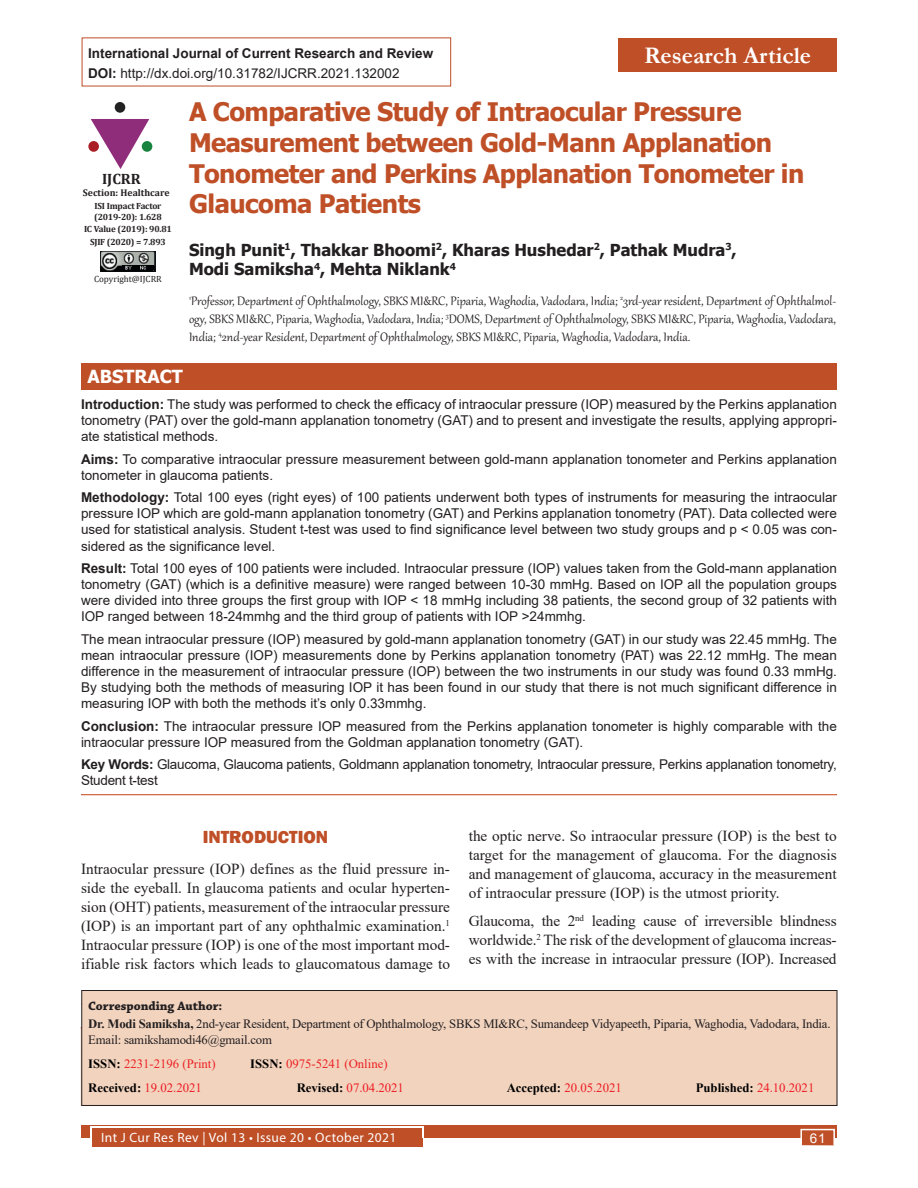
<style>
.page{position:relative;width:918px;height:1188px;background:#fff}
.page>*{position:absolute;margin:0;border:0;box-sizing:border-box;transform-origin:0 0}
.Article_title{font:700 25.5px/30.6px "Tahoma";letter-spacing:-.02em;color:#bf4f27}
.Articles{font:700 24px "Garamond";color:#fff}
.Head_1{font:800 18px "Franklin Gothic";color:#bf4f27}
.t1{font:700 18px "Tahoma";color:#fff}
.Author_name{font:700 16.5px/19.8px "Tahoma";color:#231f20}
.Text_copy{font:15.3px/18.9px "Times New Roman";color:#231f20;text-align:justify}
.Author_affiliation{font:15px/18px "Gabriola";color:#231f20;text-align:justify}
.t2{font:700 15px "Cambria";color:#231f20}
.Abstract_text{font:13.5px/16.2px "Arial";color:#231f20;text-align:justify}
.Keywords{font:13.5px/16.2px "Arial";letter-spacing:-.02em;color:#231f20}
.t3{font:700 13.5px "Arial";color:#231f20}
.t4{font:13.5px "Myriad Pro";letter-spacing:.03em;color:#fff}
.t5{font:13.5px "Arial";color:#fff}
.Corresponding_text{font:12.75px/15.3px "Times New Roman";letter-spacing:-.015em;color:#231f20}
.Corresponding_text-2{font:12.75px "Times New Roman";color:#ed1c24}
.Corresponding_text-3{font:12.75px "Times New Roman";color:#ed2224}
.Corresponding_head{font:700 12.75px "Chaparral Pro";color:#231f20}
.Corresponding_text-4{font:700 12.75px "Times New Roman";color:#000}
.t6{font:700 9.75px "Cambria";color:#231f20}
.t7{font:700 9px/10.8px "Cambria";letter-spacing:-.02em;color:#231f20}
.Text{font:9px "Cambria";color:#231f20}
.s1{font-weight:700}
.s2{font-weight:700;color:#000}
.s3{font-weight:400;color:#ed1c24}
</style>
<div class="page">
<div style="left:81px;top:1125px;width:756px;height:13px;background:#bf4f27"></div>
<div style="left:92px;top:1128px;width:330px;height:19px;background:#bf4f27"></div>
<hr style="left:90px;top:1127px;width:333px;height:1px;background:#fff">
<svg style="left:90px;top:1128px;width:2px;height:10px"></svg>
<svg style="left:422px;top:1127px;width:2px;height:11px"></svg>
<div style="left:800px;top:1129px;width:35px;height:17px;background:#bf4f27;border:2px solid #fff"></div>
<div style="left:81px;top:990px;width:756px;height:116px;background:#f2d3be;border:1px solid #231f20"></div>
<div style="left:618px;top:38px;width:219px;height:34px;background:#bf4f27"></div>
<svg style="left:91px;top:119px;width:58px;height:50px"></svg>
<div style="left:142px;top:141px;width:10px;height:11px;background:#198340;border-radius:50%"></div>
<div style="left:115px;top:102px;width:10px;height:11px;background:#232222;border-radius:50%"></div>
<div style="left:88px;top:141px;width:11px;height:11px;background:#ab1e23;border-radius:50%"></div>
<img style="left:101px;top:252px;width:54px;height:19px">
<img style="left:123px;top:265px;width:31px;height:5px">
<hr style="left:81px;top:794px;width:756px;height:1px;background:#cd562c">
<div style="left:81px;top:363px;width:756px;height:27px;background:#bf4f27"></div>
<p class="t3" style="left:88px;top:43px;width:347px">International Journal of Current Research and Review</p>
<p class="Articles" style="left:644px;top:39px;width:169px">Research Article</p>
<p class="Abstract_text" style="left:88px;top:65px;width:313px"><span class="s1">DOI:</span> http://dx.doi.org/10.31782/IJCRR.2021.132002</p>
<p class="t2" style="left:102px;top:168px;width:40px">IJCRR</p>
<p class="t6" style="left:83px;top:186px;width:88px">Section: Healthcare</p>
<p class="t7" style="left:94px;top:200px;width:69px">ISI Impact Factor (2019-20): 1.628</p>
<p class="t7" style="left:84px;top:224px;width:89px">IC Value (2019): 90.81</p>
<p class="t7" style="left:90px;top:236px;width:77px">SJIF (2020) = 7.893</p>
<p class="Text" style="left:94px;top:273px;width:69px">Copyright@IJCRR</p>
<p class="Article_title" style="left:189px;top:98px;width:617px">A Comparative Study of Intraocular Pressure Measurement between Gold-Mann Applanation Tonometer and Perkins Applanation Tonometer in Glaucoma Patients</p>
<p class="Author_name" style="left:189px;top:240px;width:549px">Singh Punit<sup>1</sup>, Thakkar Bhoomi<sup>2</sup>, Kharas Hushedar<sup>2</sup>, Pathak Mudra<sup>3</sup>,<br>Modi Samiksha<sup>4</sup>, Mehta Niklank<sup>4</sup></p>
<p class="Author_affiliation" style="left:189px;top:291px;width:649px"><sup>1</sup>Professor, Department of Ophthalmology, SBKS MI&amp;RC, Piparia, Waghodia, Vadodara, India; <sup>2</sup>3rd-year resident, Department of Ophthalmol&shy;ogy, SBKS MI&amp;RC, Piparia, Waghodia, Vadodara, India; <sup>3</sup>DOMS, Department of Ophthalmology, SBKS MI&amp;RC, Piparia, Waghodia, Vadodara, India; <sup>4</sup>2nd-year Resident, Department of Ophthalmology, SBKS MI&amp;RC, Piparia, Waghodia, Vadodara, India.</p>
<p class="t1" style="left:87px;top:364px;width:97px">ABSTRACT</p>
<p class="Abstract_text" style="left:81px;top:396px;width:757px"><span class="s1">Introduction:</span> The study was performed to check the efficacy of intraocular pressure (IOP) measured by the Perkins applanation tonometry (PAT) over the gold-mann applanation tonometry (GAT) and to present and investigate the results, applying appropri&shy;ate statistical methods.</p>
<p class="Abstract_text" style="left:81px;top:451px;width:757px"><span class="s1">Aims:</span> To comparative intraocular pressure measurement between gold-mann applanation tonometer and Perkins applanation tonometer in glaucoma patients.</p>
<p class="Abstract_text" style="left:81px;top:489px;width:758px"><span class="s1">Methodology:</span> Total 100 eyes (right eyes) of 100 patients underwent both types of instruments for measuring the intraocular pressure IOP which are gold-mann applanation tonometry (GAT) and Perkins applanation tonometry (PAT). Data collected were used for statistical analysis. Student t-test was used to find significance level between two study groups and p &lt; 0.05 was con&shy;sidered as the significance level.</p>
<p class="Abstract_text" style="left:81px;top:560px;width:757px"><span class="s1">Result:</span> Total 100 eyes of 100 patients were included. Intraocular pressure (IOP) values taken from the Gold-mann applanation tonometry (GAT) (which is a definitive measure) were ranged between 10-30 mmHg. Based on IOP all the population groups were divided into three groups the first group with IOP &lt; 18 mmHg including 38 patients, the second group of 32 patients with IOP ranged between 18-24mmhg and the third group of patients with IOP &gt;24mmhg.</p>
<p class="Abstract_text" style="left:81px;top:631px;width:758px">The mean intraocular pressure (IOP) measured by gold-mann applanation tonometry (GAT) in our study was 22.45 mmHg. The mean intraocular pressure (IOP) measurements done by Perkins applanation tonometry (PAT) was 22.12 mmHg. The mean difference in the measurement of intraocular pressure (IOP) between the two instruments in our study was found 0.33 mmHg.<br>By studying both the methods of measuring IOP it has been found in our study that there is not much significant difference in measuring IOP with both the methods it’s only 0.33mmhg.</p>
<p class="Abstract_text" style="left:81px;top:718px;width:757px"><span class="s1">Conclusion:</span> The intraocular pressure IOP measured from the Perkins applanation tonometer is highly comparable with the intraocular pressure IOP measured from the Goldman applanation tonometry (GAT).</p>
<p class="Keywords" style="left:81px;top:756px;width:757px"><span class="s1">Key Words:</span> Glaucoma, Glaucoma patients, Goldmann applanation tonometry, Intraocular pressure, Perkins applanation tonometry,<br>Student t-test</p>
<p class="Head_1" style="left:203px;top:826px;width:127px">INTRODUCTION</p>
<p class="Text_copy" style="left:81px;top:859px;width:371px">Intraocular pressure (IOP) defines as the fluid pressure in&shy;side the eyeball. In glaucoma patients and ocular hyperten&shy;sion (OHT) patients, measurement of the intraocular pressure (IOP) is an important part of any ophthalmic examination.<sup>1<br></sup>Intraocular pressure (IOP) is one of the most important mod&shy;ifiable risk factors which leads to glaucomatous damage to</p>
<p class="Text_copy" style="left:469px;top:826px;width:369px">the optic nerve. So intraocular pressure (IOP) is the best to target for the management of glaucoma. For the diagnosis and management of glaucoma, accuracy in the measurement of intraocular pressure (IOP) is the utmost priority.</p>
<p class="Text_copy" style="left:469px;top:911px;width:369px">Glaucoma, the 2<sup>nd</sup> leading cause of irreversible blindness worldwide.<sup>2</sup> The risk of the development of glaucoma increas&shy;es with the increase in intraocular pressure (IOP). Increased</p>
<p class="Corresponding_head" style="left:88px;top:998px;width:136px">Corresponding Author:</p>
<p class="Corresponding_text" style="left:88px;top:1016px;width:744px"><span class="s1">Dr. Modi Samiksha,</span> 2nd-year Resident, Department of Ophthalmology, SBKS MI&amp;RC, Sumandeep Vidyapeeth, Piparia, Waghodia, Vadodara, India.<br>Email: samikshamodi46@gmail.com</p>
<p class="Corresponding_text-3" style="left:88px;top:1055px;width:129px"><span class="s2">ISSN:</span> 2231-2196 (Print)</p>
<p class="Corresponding_text-3" style="left:250px;top:1055px;width:139px"><span class="s2">ISSN:</span> 0975-5241 (Online)</p>
<p class="Corresponding_text-2" style="left:88px;top:1079px;width:115px"><span class="s2">Received:</span> 19.02.2021</p>
<p class="Corresponding_text-2" style="left:297px;top:1079px;width:109px"><span class="s2">Revised:</span> 07.04.2021</p>
<p class="Corresponding_text-2" style="left:507px;top:1079px;width:117px"><span class="s2">Accepted:</span> 20.05.2021</p>
<p class="Corresponding_text-4" style="left:696px;top:1079px;width:120px">Published: <span class="s3">24.10.2021</span></p>
<p class="t4" style="left:101px;top:1129px;width:297px">Int J Cur Res Rev | Vol 13 • Issue 20 • October 2021</p>
<p class="t5" style="left:810px;top:1129px;width:17px">61</p>
</div>
